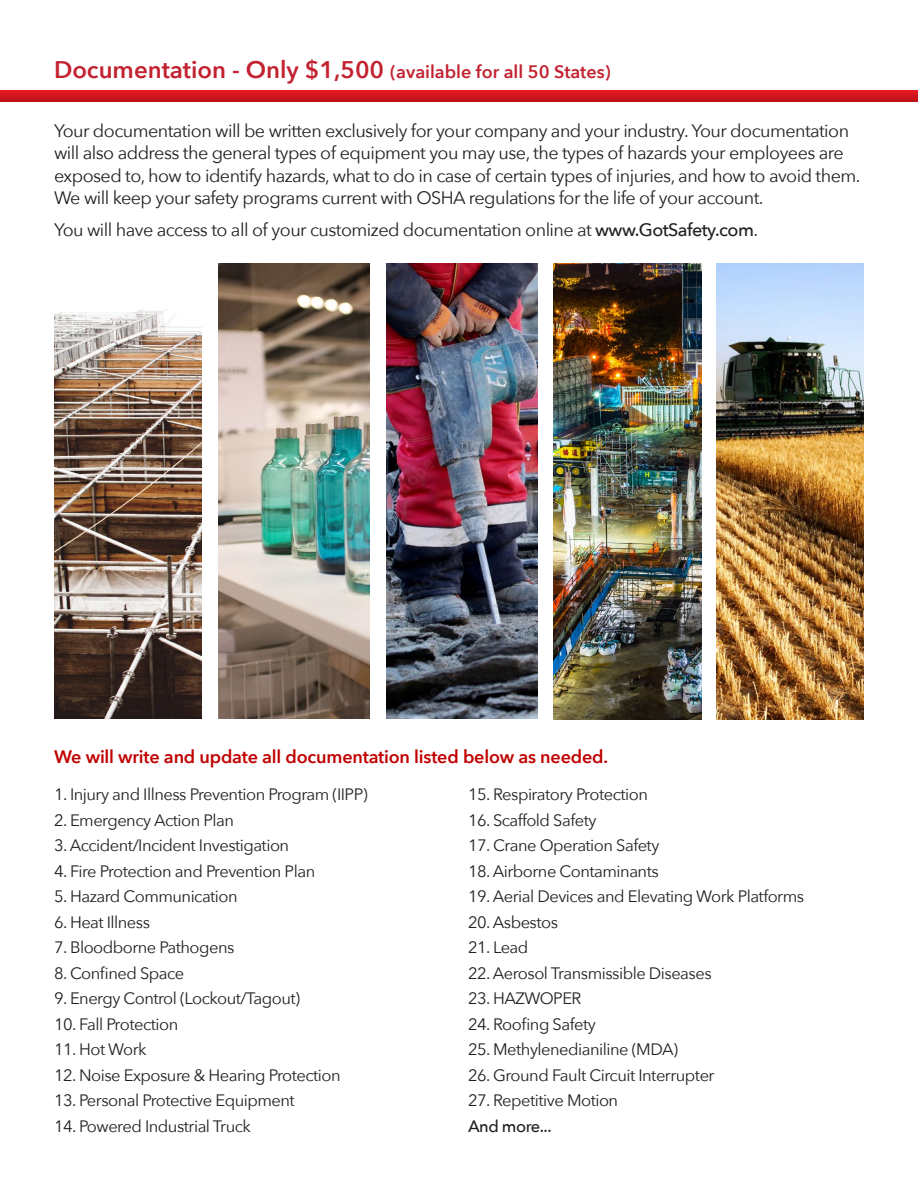
<style>
.page{position:relative;width:918px;height:1188px;background:#fff}
.page>*{position:absolute;margin:0;border:0;box-sizing:border-box;transform-origin:0 0}
.t1{font:18px/22.5px "Avenir Next";letter-spacing:-.03em;color:#231f20}
.t2{font:600 18px "Avenir Next";letter-spacing:-.01em;color:#c00000}
.t3{font:600 18px "Avenir Next";color:#c32230}
.t4{font:16.5px "Avenir Next";letter-spacing:-.03em;color:#231f20}
.t5{font:500 16.5px "Avenir Next";letter-spacing:-.03em;color:#231f20}
.s1{font-size:24px}
.s2{font-weight:500}
</style>
<div class="page">
<img style="left:553px;top:263px;width:148px;height:456px">
<img style="left:716px;top:263px;width:148px;height:456px">
<img style="left:386px;top:263px;width:152px;height:456px">
<img style="left:54px;top:309px;width:148px;height:410px">
<img style="left:218px;top:263px;width:152px;height:456px">
<svg style="left:0;top:90px;width:918px;height:11px;background:#d3161e"></svg>
<p class="t3" style="left:54px;top:56px;width:558px"><span class="s1">Documentation - Only $1,500</span> (available for all 50 States)</p>
<p class="t1" style="left:54px;top:118px;width:808px">Your documentation will be written exclusively for your company and your industry. Your documentation will also address the general types of equipment you may use, the types of hazards your employees are exposed to, how to identify hazards, what to do in case of certain types of injuries, and how to avoid them.<br>We will keep your safety programs current with OSHA regulations for the life of your account.</p>
<p class="t1" style="left:54px;top:217px;width:706px">You will have access to all of your customized documentation online at <span class="s2">www.GotSafety.com</span>.</p>
<p class="t2" style="left:54px;top:741px;width:556px">We will write and update all documentation listed below as needed.</p>
<p class="t4" style="left:54px;top:780px;width:315px">1. Injury and Illness Prevention Program (IIPP)</p>
<p class="t4" style="left:54px;top:806px;width:182px">2. Emergency Action Plan</p>
<p class="t4" style="left:54px;top:831px;width:237px">3. Accident/Incident Investigation</p>
<p class="t4" style="left:54px;top:857px;width:263px">4. Fire Protection and Prevention Plan</p>
<p class="t4" style="left:54px;top:882px;width:185px">5. Hazard Communication</p>
<p class="t4" style="left:54px;top:908px;width:98px">6. Heat Illness</p>
<p class="t4" style="left:54px;top:933px;width:182px">7. Bloodborne Pathogens</p>
<p class="t4" style="left:54px;top:959px;width:132px">8. Confined Space</p>
<p class="t4" style="left:54px;top:984px;width:248px">9. Energy Control (Lockout/Tagout)</p>
<p class="t4" style="left:54px;top:1010px;width:126px">10. Fall Protection</p>
<p class="t4" style="left:54px;top:1035px;width:94px">11. Hot Work</p>
<p class="t4" style="left:54px;top:1061px;width:288px">12. Noise Exposure &amp; Hearing Protection</p>
<p class="t4" style="left:54px;top:1086px;width:242px">13. Personal Protective Equipment</p>
<p class="t4" style="left:54px;top:1112px;width:199px">14. Powered Industrial Truck</p>
<p class="t4" style="left:468px;top:780px;width:181px">15. Respiratory Protection</p>
<p class="t4" style="left:468px;top:806px;width:130px">16. Scaffold Safety</p>
<p class="t4" style="left:468px;top:831px;width:193px">17. Crane Operation Safety</p>
<p class="t4" style="left:468px;top:857px;width:192px">18. Airborne Contaminants</p>
<p class="t4" style="left:468px;top:882px;width:338px">19. Aerial Devices and Elevating Work Platforms</p>
<p class="t4" style="left:468px;top:908px;width:92px">20. Asbestos</p>
<p class="t4" style="left:468px;top:933px;width:62px">21. Lead</p>
<p class="t4" style="left:468px;top:959px;width:245px">22. Aerosol Transmissible Diseases</p>
<p class="t4" style="left:468px;top:984px;width:115px">23. HAZWOPER</p>
<p class="t4" style="left:468px;top:1010px;width:129px">24. Roofing Safety</p>
<p class="t4" style="left:468px;top:1035px;width:212px">25. Methylenedianiline (MDA)</p>
<p class="t4" style="left:468px;top:1061px;width:248px">26. Ground Fault Circuit Interrupter</p>
<p class="t4" style="left:468px;top:1086px;width:152px">27. Repetitive Motion</p>
<p class="t5" style="left:468px;top:1112px;width:85px">And more...</p>
</div>
